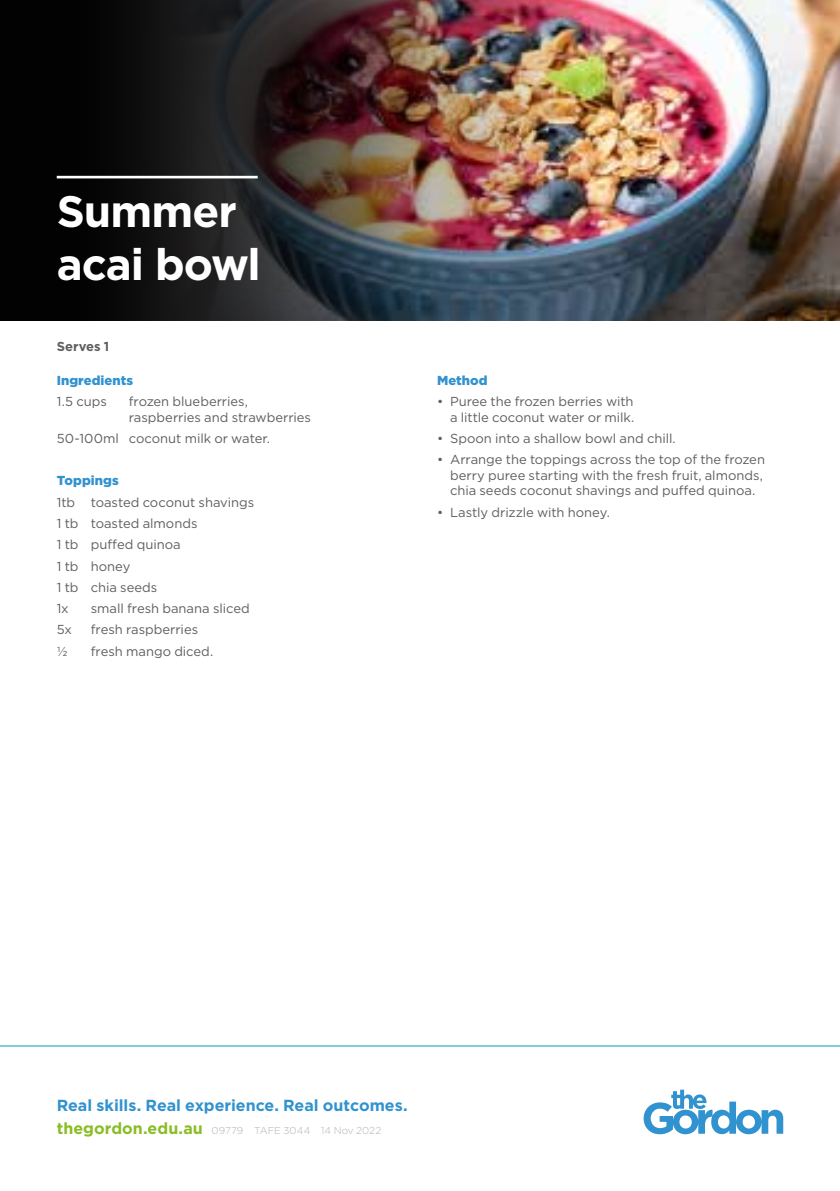
<style>
.page{position:relative;width:840px;height:1191px;background:#fff}
.page>*{position:absolute;margin:0;border:0;box-sizing:border-box;transform-origin:0 0}
.t1{font:700 44px/52.8px "Gotham";letter-spacing:-.025em;color:#fff}
.t2{font:700 16px "Gotham";letter-spacing:-.005em;color:#3192d0}
.t3{font:13px/21.2px "Gotham";color:#5f5e5e}
.t4{font:900 13px "Gotham";letter-spacing:.005em;color:#3192d0}
.t5{font:700 13px "Gotham";color:#5f5e5e}
.t6{font:300 10px "Gotham";letter-spacing:.005em;color:#b3b2b2}
.s1{font-weight:700;font-size:16px;color:#89bd24}
</style>
<div class="page">
<img style="left:582px;top:0;width:257px;height:320px">
<img style="left:0;top:0;width:582px;height:321px">
<img style="left:0;top:0;width:451px;height:320px">
<svg style="left:0;top:1045px;width:839px;height:90px"></svg>
<svg style="left:643px;top:1089px;width:139px;height:45px"></svg>
<hr style="left:57px;top:176px;width:200px;height:2px;background:#fff">
<h1 class="t1" style="left:57px;top:185px;width:205px">Summer acai bowl</h1>
<p class="t5" style="left:57px;top:337px;width:54px">Serves 1</p>
<p class="t4" style="left:57px;top:371px;width:78px">Ingredients</p>
<p class="t3" style="left:57px;top:390px;width:52px">1.5 cups</p>
<p class="t3" style="left:129px;top:393px;width:184px;line-height:15.6px">frozen blueberries, raspberries and strawberries</p>
<p class="t3" style="left:57px;top:427px;width:215px">50-100ml coconut milk or water.</p>
<p class="t4" style="left:57px;top:472px;width:63px">Toppings</p>
<p class="t3" style="left:57px;top:491px;width:199px">1tb toasted coconut shavings<br>1 tb toasted almonds<br>1 tb puffed quinoa<br>1 tb honey<br>1 tb chia seeds<br>1x</p>
<p class="t3" style="left:91px;top:597px;width:160px">small fresh banana sliced</p>
<p class="t3" style="left:57px;top:619px;width:17px">5x</p>
<p class="t3" style="left:91px;top:619px;width:109px">fresh raspberries</p>
<p class="t3" style="left:57px;top:640px;width:12px">½</p>
<p class="t3" style="left:91px;top:640px;width:124px">fresh mango diced.</p>
<p class="t4" style="left:437px;top:371px;width:52px">Method</p>
<p class="t3" style="left:437px;top:393px;width:199px;line-height:15.6px;text-align:right">• Puree the frozen berries with a little coconut water or milk.</p>
<p class="t3" style="left:437px;top:427px;width:240px">• Spoon into a shallow bowl and chill.</p>
<p class="t3" style="left:450px;top:451px;width:316px;line-height:15.6px;text-indent:-13px">• Arrange the toppings across the top of the frozen berry puree starting with the fresh fruit, almonds, chia seeds coconut shavings and puffed quinoa.</p>
<p class="t3" style="left:437px;top:501px;width:174px">• Lastly drizzle with honey.</p>
<p class="t2" style="left:57px;top:1094px;width:352px">Real skills. Real experience. Real outcomes.</p>
<p class="t6" style="left:57px;top:1124px;width:326px"><span class="s1">thegordon.edu.au</span> 09779 TAFE 3044 14 Nov 2022</p>
</div>
